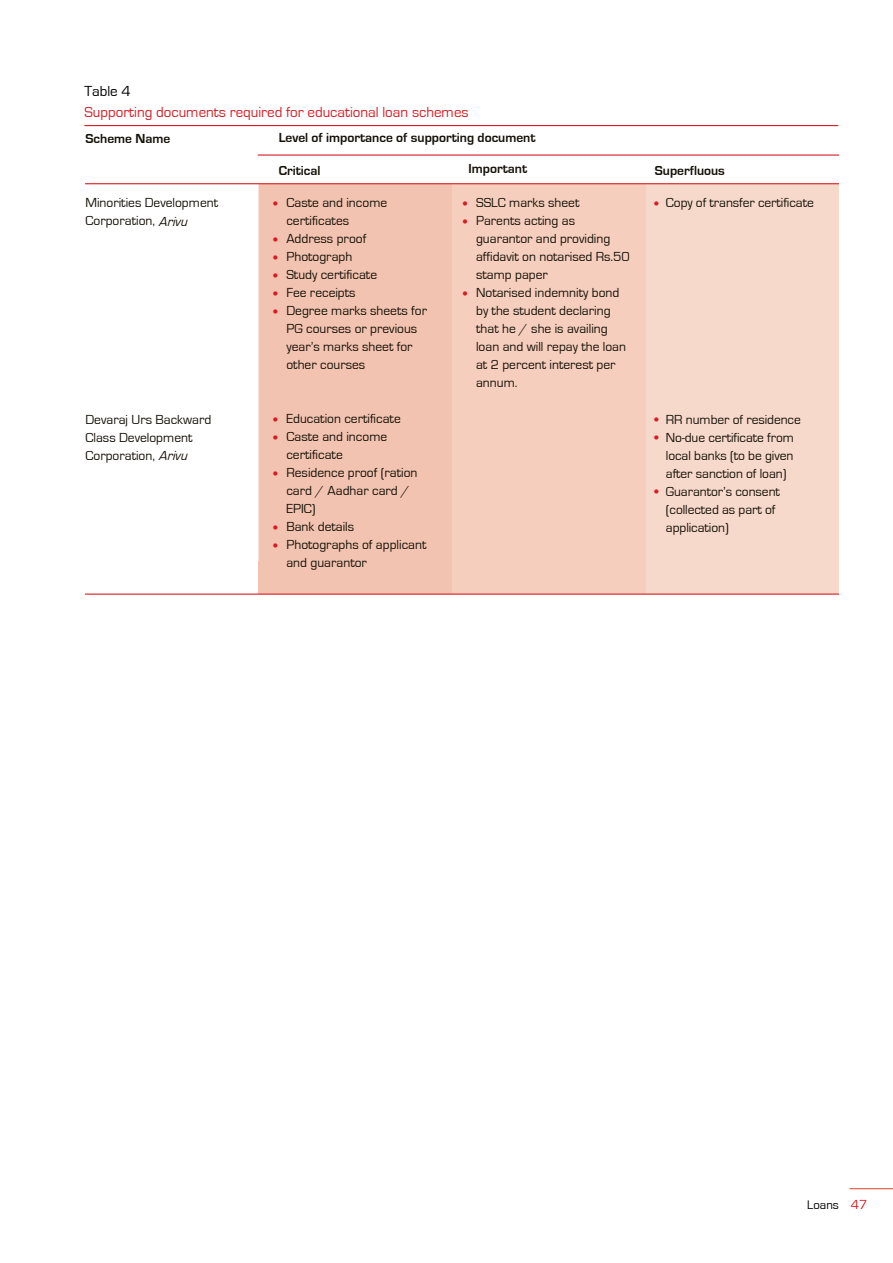
<style>
.page{position:relative;width:893px;height:1263px;background:#fff}
.page>*{position:absolute;margin:0;border:0;box-sizing:border-box;transform-origin:0 0}
.t1{font:15px "Eurostile";color:#d71d24}
.t2{font:15px "Eurostile";color:#000}
.t3{font:13.5px/18px "Eurostile";color:#141006}
.t4{font:700 13.5px "Eurostile";color:#141006}
.t5{font:700 13.5px/18px "Adobe Garamond Pro";color:#d71d24}
.t6{font:12.75px "Eurostile";color:#000}
.s1{font-style:italic}
.s2{font-size:13.5px;color:#d71d24}
</style>
<div class="page">
<hr style="left:850px;top:1188px;width:43px;height:1px;background:#dd563e">
<div style="left:259px;top:184px;width:193px;height:410px;background:#f2c3b1"></div>
<div style="left:452px;top:184px;width:197px;height:410px;background:#f5cebe"></div>
<div style="left:647px;top:184px;width:192px;height:410px;background:#f7d9cc"></div>
<hr style="left:84px;top:125px;width:754px;height:1px;background:#d71d24">
<hr style="left:85px;top:183px;width:754px;height:1px;background:#d71d24">
<hr style="left:258px;top:154px;width:581px;height:2px;background:#d71d24">
<hr style="left:85px;top:593px;width:754px;height:2px;background:#d71d24">
<p class="t2" style="left:84px;top:83px;width:48px">Table 4</p>
<p class="t1" style="left:84px;top:104px;width:386px">Supporting documents required for educational loan schemes</p>
<p class="t4" style="left:85px;top:131px;width:86px">Scheme Name</p>
<p class="t4" style="left:279px;top:130px;width:258px">Level of importance of supporting document</p>
<p class="t4" style="left:279px;top:163px;width:43px">Critical</p>
<p class="t4" style="left:468px;top:162px;width:60px">Important</p>
<p class="t4" style="left:655px;top:163px;width:72px">Superfluous</p>
<p class="t3" style="left:85px;top:194px;width:134px">Minorities Development<br>Corporation, <span class="s1">Arivu</span></p>
<p class="t3" style="left:85px;top:410px;width:127px">Devaraj Urs Backward<br>Class Development<br>Corporation, <span class="s1">Arivu</span></p>
<p class="t5" style="left:273px;top:195px;width:7px">•</p>
<p class="t5" style="left:273px;top:231px;width:7px;text-align:justify">• • • • •</p>
<p class="t3" style="left:286px;top:194px;width:142px">Caste and income certificates<br>Address proof<br>Photograph<br>Study certificate<br>Fee receipts<br>Degree marks sheets for<br>PG courses or previous year’s marks sheet for other courses</p>
<p class="t5" style="left:273px;top:411px;width:7px">• •</p>
<p class="t5" style="left:273px;top:465px;width:7px">•</p>
<p class="t5" style="left:273px;top:519px;width:7px">• •</p>
<p class="t3" style="left:286px;top:410px;width:142px">Education certificate<br>Caste and income certificate<br>Residence proof (ration card / Aadhar card /<br>EPIC)<br>Bank details<br>Photographs of applicant and guarantor</p>
<p class="t5" style="left:463px;top:195px;width:7px">• •</p>
<p class="t5" style="left:463px;top:285px;width:7px">•</p>
<p class="t3" style="left:476px;top:194px;width:155px">SSLC marks sheet<br>Parents acting as guarantor and providing affidavit on notarised Rs.50 stamp paper<br>Notarised indemnity bond by the student declaring that he / she is availing loan and will repay the loan at 2 percent interest per annum.</p>
<p class="t3" style="left:666px;top:194px;width:149px">Copy of transfer certificate</p>
<p class="t5" style="left:654px;top:195px;width:7px">•</p>
<p class="t3" style="left:666px;top:410px;width:136px">RR number of residence<br>No-due certificate from local banks (to be given after sanction of loan)<br>Guarantor’s consent (collected as part of application)</p>
<p class="t5" style="left:654px;top:411px;width:7px">• •</p>
<p class="t5" style="left:654px;top:483px;width:7px">•</p>
<p class="t6" style="left:807px;top:1198px;width:62px">Loans <span class="s2">47</span></p>
</div>
